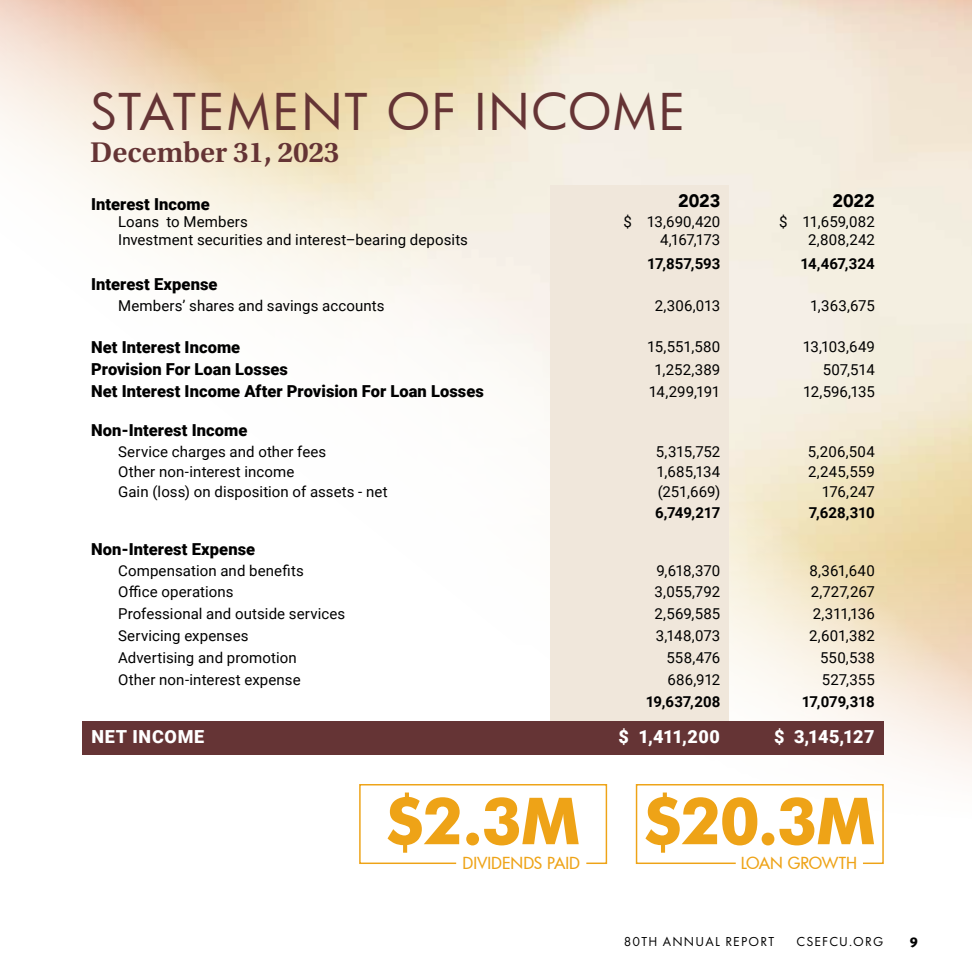
<style>
.page{position:relative;width:972px;height:972px;background:#fff}
.page>*{position:absolute;margin:0;border:0;box-sizing:border-box;transform-origin:0 0}
.t1{font:700 64.95px "Futura BT";color:#eea317}
.t2{font:49.5px "Futura";letter-spacing:.04em;color:#653435}
.t3{font:600 30px "Utopia Std";letter-spacing:-.005em;color:#653435}
.t4{font:900 18px "Roboto";letter-spacing:.035em;color:#fff}
.t5{font:900 18px "Avenir";letter-spacing:-.005em;color:#000}
.t6{font:900 16.5px "Roboto";letter-spacing:.005em;color:#000}
.t7{font:800 16.5px "Alegreya Sans";color:#000}
.t8{font:500 16.2px "Futura";color:#eea317}
.t9{font:15px "Roboto";letter-spacing:.005em;color:#000}
.t10{font:700 15px "Roboto";letter-spacing:-.01em;color:#000}
.t11{font:13.5px "Futura PT";letter-spacing:.09em;color:#000}
</style>
<div class="page">
<img style="left:0;top:0;width:972px;height:777px">
<div style="left:551px;top:186px;width:178px;height:24px;background:#f0e7db"></div>
<div style="left:551px;top:210px;width:178px;height:24px;background:#f0e7db"></div>
<div style="left:551px;top:234px;width:178px;height:24px;background:#f0e7db"></div>
<div style="left:551px;top:258px;width:178px;height:13px;background:#f0e7db"></div>
<div style="left:551px;top:271px;width:178px;height:19px;background:#f0e7db"></div>
<div style="left:551px;top:290px;width:178px;height:31px;background:#f0e7db"></div>
<div style="left:551px;top:321px;width:178px;height:13px;background:#f0e7db"></div>
<div style="left:551px;top:334px;width:178px;height:24px;background:#f0e7db"></div>
<div style="left:551px;top:358px;width:178px;height:17px;background:#f0e7db"></div>
<div style="left:551px;top:375px;width:178px;height:22px;background:#f0e7db"></div>
<div style="left:551px;top:397px;width:178px;height:19px;background:#f0e7db"></div>
<div style="left:551px;top:416px;width:178px;height:20px;background:#f0e7db"></div>
<hr style="left:551px;top:436px;width:178px;height:4px;background:#f0e7db">
<div style="left:551px;top:440px;width:178px;height:22px;background:#f0e7db"></div>
<div style="left:551px;top:462px;width:178px;height:18px;background:#f0e7db"></div>
<div style="left:551px;top:480px;width:178px;height:22px;background:#f0e7db"></div>
<div style="left:551px;top:502px;width:178px;height:20px;background:#f0e7db"></div>
<div style="left:551px;top:522px;width:178px;height:19px;background:#f0e7db"></div>
<div style="left:551px;top:541px;width:178px;height:14px;background:#f0e7db"></div>
<hr style="left:551px;top:555px;width:178px;height:4px;background:#f0e7db">
<div style="left:551px;top:559px;width:178px;height:22px;background:#f0e7db"></div>
<div style="left:551px;top:581px;width:178px;height:22px;background:#f0e7db"></div>
<div style="left:551px;top:603px;width:178px;height:22px;background:#f0e7db"></div>
<div style="left:551px;top:625px;width:178px;height:21px;background:#f0e7db"></div>
<div style="left:551px;top:646px;width:178px;height:22px;background:#f0e7db"></div>
<div style="left:551px;top:668px;width:178px;height:22px;background:#f0e7db"></div>
<div style="left:551px;top:690px;width:178px;height:22px;background:#f0e7db"></div>
<div style="left:551px;top:712px;width:178px;height:9px;background:#f0e7db"></div>
<div style="left:82px;top:721px;width:469px;height:34px;background:#653435"></div>
<div style="left:551px;top:721px;width:178px;height:34px;background:#653435"></div>
<div style="left:729px;top:721px;width:154px;height:34px;background:#653435"></div>
<svg style="left:359px;top:784px;width:249px;height:80px"></svg>
<svg style="left:635px;top:784px;width:249px;height:80px"></svg>
<h2 class="t2" style="left:90px;top:79px;width:597px">STATEMENT OF INCOME</h2>
<h2 class="t3" style="left:90px;top:135px;width:251px">December 31, 2023</h2>
<p class="t6" style="left:91px;top:192px;width:120px">Interest Income</p>
<p class="t5" style="left:678px;top:185px;width:44px">2023</p>
<p class="t5" style="left:832px;top:185px;width:44px">2022</p>
<p class="t9" style="left:118px;top:211px;width:131px">Loans to Members</p>
<p class="t9" style="left:624px;top:211px;width:98px">$ 13,690,420</p>
<p class="t9" style="left:779px;top:211px;width:97px">$ 11,659,082</p>
<p class="t9" style="left:118px;top:229px;width:351px">Investment securities and interest–bearing deposits</p>
<p class="t9" style="left:660px;top:229px;width:62px">4,167,173</p>
<p class="t9" style="left:808px;top:229px;width:68px">2,808,242</p>
<p class="t10" style="left:647px;top:253px;width:75px">17,857,593</p>
<p class="t10" style="left:800px;top:253px;width:76px">14,467,324</p>
<p class="t6" style="left:91px;top:273px;width:128px">Interest Expense</p>
<p class="t9" style="left:118px;top:295px;width:268px">Members’ shares and savings accounts</p>
<p class="t9" style="left:655px;top:295px;width:67px">2,306,013</p>
<p class="t9" style="left:810px;top:295px;width:66px">1,363,675</p>
<p class="t6" style="left:91px;top:335px;width:151px">Net Interest Income</p>
<p class="t9" style="left:647px;top:336px;width:75px">15,551,580</p>
<p class="t9" style="left:803px;top:336px;width:74px">13,103,649</p>
<p class="t6" style="left:91px;top:358px;width:198px">Provision For Loan Losses</p>
<p class="t9" style="left:655px;top:359px;width:67px">1,252,389</p>
<p class="t9" style="left:823px;top:359px;width:54px">507,514</p>
<p class="t6" style="left:91px;top:379px;width:394px">Net Interest Income After Provision For Loan Losses</p>
<p class="t9" style="left:649px;top:381px;width:73px">14,299,191</p>
<p class="t9" style="left:803px;top:381px;width:73px">12,596,135</p>
<p class="t6" style="left:91px;top:418px;width:158px">Non-Interest Income</p>
<p class="t9" style="left:118px;top:441px;width:210px">Service charges and other fees</p>
<p class="t9" style="left:656px;top:441px;width:66px">5,315,752</p>
<p class="t9" style="left:808px;top:441px;width:68px">5,206,504</p>
<p class="t9" style="left:118px;top:461px;width:178px">Other non-interest income</p>
<p class="t9" style="left:657px;top:461px;width:65px">1,685,134</p>
<p class="t9" style="left:808px;top:461px;width:68px">2,245,559</p>
<p class="t9" style="left:118px;top:481px;width:271px">Gain (loss) on disposition of assets - net</p>
<p class="t9" style="left:658px;top:481px;width:64px">(251,669)</p>
<p class="t9" style="left:822px;top:481px;width:54px">176,247</p>
<p class="t10" style="left:655px;top:502px;width:67px">6,749,217</p>
<p class="t10" style="left:809px;top:502px;width:67px">7,628,310</p>
<p class="t6" style="left:91px;top:537px;width:166px">Non-Interest Expense</p>
<p class="t9" style="left:118px;top:560px;width:187px">Compensation and benefits</p>
<p class="t9" style="left:656px;top:560px;width:65px">9,618,370</p>
<p class="t9" style="left:810px;top:560px;width:67px">8,361,640</p>
<p class="t9" style="left:118px;top:582px;width:117px">Office operations</p>
<p class="t9" style="left:655px;top:582px;width:67px">3,055,792</p>
<p class="t9" style="left:811px;top:582px;width:65px">2,727,267</p>
<p class="t9" style="left:118px;top:603px;width:229px">Professional and outside services</p>
<p class="t9" style="left:654px;top:603px;width:67px">2,569,585</p>
<p class="t9" style="left:813px;top:603px;width:64px">2,311,136</p>
<p class="t9" style="left:118px;top:625px;width:132px">Servicing expenses</p>
<p class="t9" style="left:656px;top:625px;width:66px">3,148,073</p>
<p class="t9" style="left:809px;top:625px;width:67px">2,601,382</p>
<p class="t9" style="left:118px;top:647px;width:180px">Advertising and promotion</p>
<p class="t9" style="left:666px;top:647px;width:55px">558,476</p>
<p class="t9" style="left:820px;top:647px;width:56px">550,538</p>
<p class="t9" style="left:118px;top:669px;width:184px">Other non-interest expense</p>
<p class="t9" style="left:668px;top:669px;width:54px">686,912</p>
<p class="t9" style="left:822px;top:669px;width:54px">527,355</p>
<p class="t10" style="left:646px;top:691px;width:76px">19,637,208</p>
<p class="t10" style="left:802px;top:691px;width:75px">17,079,318</p>
<p class="t4" style="left:91px;top:724px;width:114px">NET INCOME</p>
<p class="t4" style="left:618px;top:724px;width:103px">$ 1,411,200</p>
<p class="t4" style="left:774px;top:724px;width:102px">$ 3,145,127</p>
<p class="t1" style="left:386px;top:782px;width:196px">$2.3M</p>
<p class="t1" style="left:644px;top:782px;width:234px">$20.3M</p>
<p class="t8" style="left:741px;top:852px;width:118px">LOAN GROWTH</p>
<p class="t8" style="left:463px;top:852px;width:119px">DIVIDENDS PAID</p>
<p class="t11" style="left:624px;top:934px;width:152px">80TH ANNUAL REPORT</p>
<p class="t11" style="left:796px;top:934px;width:88px">CSEFCU.ORG</p>
<p class="t7" style="left:910px;top:929px;width:10px">9</p>
</div>
